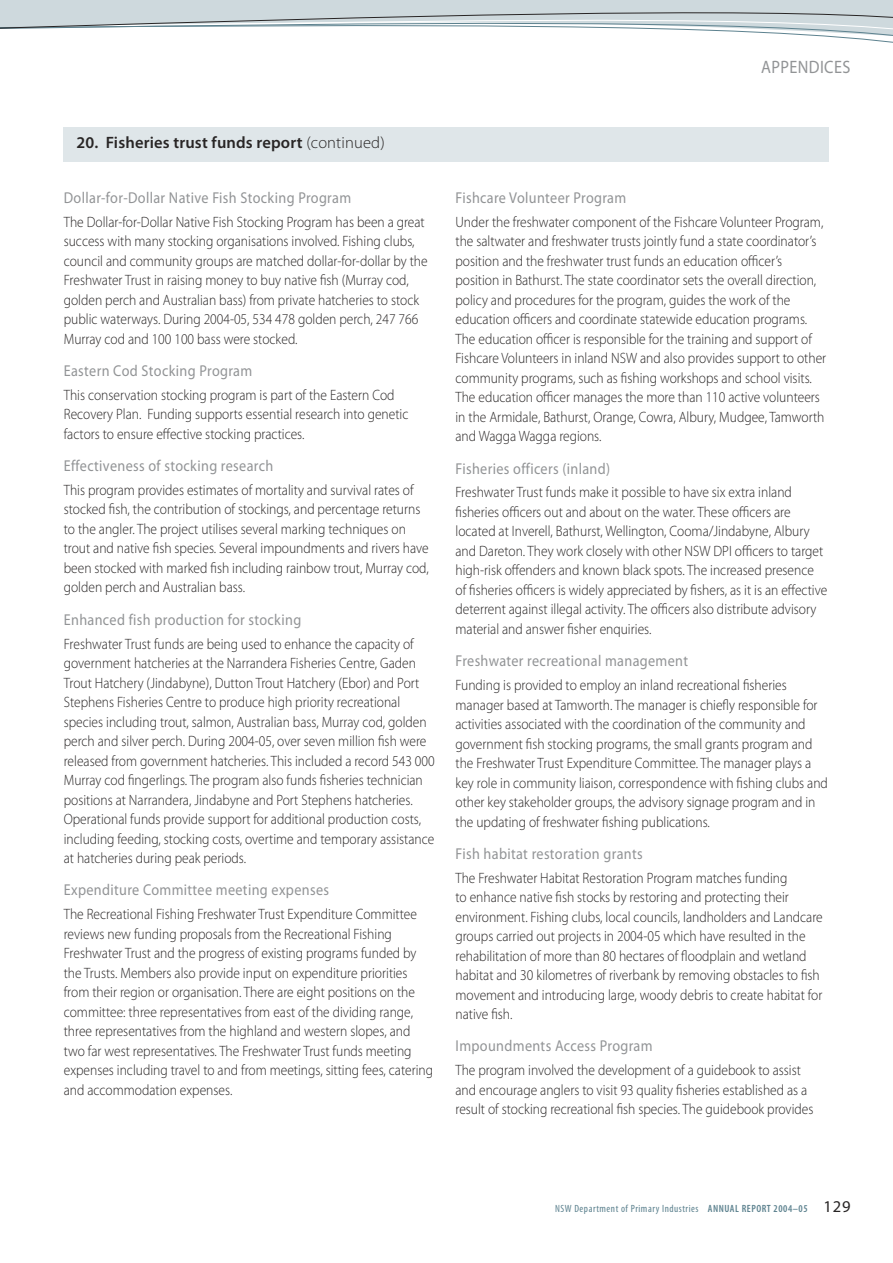
<style>
.page{position:relative;width:893px;height:1263px;background:#fff}
.page>*{position:absolute;margin:0;border:0;box-sizing:border-box;transform-origin:0 0}
.t1{font:18px "Myriad Pro";letter-spacing:.025em;color:#929496;scale:.9 1}
.t2{font:600 16.5px "Myriad Pro";letter-spacing:.01em;color:#282525}
.t3{font:15.75px "Myriad Pro";letter-spacing:.025em;color:#929496;scale:.9 1}
.t4{font:300 15px/19.5px "Myriad Pro";color:#282525;scale:.9 1}
.t5{font:condensed 10.5px "Myriad Pro";letter-spacing:.05em;color:#5d828f}
.s1{font-weight:300}
.s2{font-weight:600}
.s3{font-stretch:normal;font-size:16.5px;color:#282525}
</style>
<div class="page">
<svg style="left:0;top:0;width:893px;height:43px"></svg>
<div style="left:64px;top:128px;width:765px;height:34px;background:#dfe6e9"></div>
<p class="t1" style="left:761px;top:57px;width:101px">APPENDICES</p>
<p class="t2" style="left:77px;top:134px;width:310px">20. Fisheries trust funds report <span class="s1">(continued)</span></p>
<p class="t3" style="left:64px;top:189px;width:321px">Dollar-for-Dollar Native Fish Stocking Program</p>
<p class="t4" style="left:64px;top:212px;width:406px">The Dollar-for-Dollar Native Fish Stocking Program has been a great success with many stocking organisations involved. Fishing clubs, council and community groups are matched dollar-for-dollar by the Freshwater Trust in raising money to buy native fish (Murray cod, golden perch and Australian bass) from private hatcheries to stock public waterways. During 2004-05, 534 478 golden perch, 247 766<br>Murray cod and 100 100 bass were stocked.</p>
<p class="t3" style="left:64px;top:362px;width:211px">Eastern Cod Stocking Program</p>
<p class="t4" style="left:64px;top:385px;width:384px">This conservation stocking program is part of the Eastern Cod<br>Recovery Plan. Funding supports essential research into genetic factors to ensure effective stocking practices.</p>
<p class="t3" style="left:64px;top:457px;width:234px">Effectiveness of stocking research</p>
<p class="t4" style="left:64px;top:480px;width:407px">This program provides estimates of mortality and survival rates of stocked fish, the contribution of stockings, and percentage returns to the angler. The project utilises several marking techniques on trout and native fish species. Several impoundments and rivers have been stocked with marked fish including rainbow trout, Murray cod, golden perch and Australian bass.</p>
<p class="t3" style="left:64px;top:611px;width:265px">Enhanced fish production for stocking</p>
<p class="t4" style="left:64px;top:634px;width:414px">Freshwater Trust funds are being used to enhance the capacity of government hatcheries at the Narrandera Fisheries Centre, Gaden Trout Hatchery (Jindabyne), Dutton Trout Hatchery (Ebor) and Port Stephens Fisheries Centre to produce high priority recreational species including trout, salmon, Australian bass, Murray cod, golden perch and silver perch. During 2004-05, over seven million fish were released from government hatcheries. This included a record 543 000<br>Murray cod fingerlings. The program also funds fisheries technician positions at Narrandera, Jindabyne and Port Stephens hatcheries.<br>Operational funds provide support for additional production costs, including feeding, stocking costs, overtime and temporary assistance at hatcheries during peak periods.</p>
<p class="t3" style="left:64px;top:881px;width:296px">Expenditure Committee meeting expenses</p>
<p class="t4" style="left:64px;top:904px;width:412px">The Recreational Fishing Freshwater Trust Expenditure Committee reviews new funding proposals from the Recreational Fishing Freshwater Trust and the progress of existing programs funded by the Trusts. Members also provide input on expenditure priorities from their region or organisation. There are eight positions on the committee: three representatives from east of the dividing range, three representatives from the highland and western slopes, and two far west representatives. The Freshwater Trust funds meeting expenses including travel to and from meetings, sitting fees, catering and accommodation expenses.</p>
<p class="t3" style="left:455px;top:189px;width:191px">Fishcare Volunteer Program</p>
<p class="t4" style="left:455px;top:212px;width:413px">Under the freshwater component of the Fishcare Volunteer Program, the saltwater and freshwater trusts jointly fund a state coordinator’s position and the freshwater trust funds an education officer’s position in Bathurst. The state coordinator sets the overall direction, policy and procedures for the program, guides the work of the education officers and coordinate statewide education programs.<br>The education officer is responsible for the training and support of Fishcare Volunteers in inland NSW and also provides support to other community programs, such as fishing workshops and school visits.<br>The education officer manages the more than 110 active volunteers in the Armidale, Bathurst, Orange, Cowra, Albury, Mudgee, Tamworth and Wagga Wagga regions.</p>
<p class="t3" style="left:455px;top:460px;width:173px">Fisheries officers (inland)</p>
<p class="t4" style="left:455px;top:483px;width:415px">Freshwater Trust funds make it possible to have six extra inland fisheries officers out and about on the water. These officers are located at Inverell, Bathurst, Wellington, Cooma/Jindabyne, Albury and Dareton. They work closely with other NSW DPI officers to target high-risk offenders and known black spots. The increased presence of fisheries officers is widely appreciated by fishers, as it is an effective deterrent against illegal activity. The officers also distribute advisory material and answer fisher enquiries.</p>
<p class="t3" style="left:455px;top:652px;width:260px">Freshwater recreational management</p>
<p class="t4" style="left:455px;top:675px;width:415px">Funding is provided to employ an inland recreational fisheries manager based at Tamworth. The manager is chiefly responsible for activities associated with the coordination of the community and government fish stocking programs, the small grants program and the Freshwater Trust Expenditure Committee. The manager plays a key role in community liaison, correspondence with fishing clubs and other key stakeholder groups, the advisory signage program and in the updating of freshwater fishing publications.</p>
<p class="t3" style="left:455px;top:845px;width:209px">Fish habitat restoration grants</p>
<p class="t4" style="left:455px;top:868px;width:410px">The Freshwater Habitat Restoration Program matches funding<br>to enhance native fish stocks by restoring and protecting their environment. Fishing clubs, local councils, landholders and Landcare groups carried out projects in 2004-05 which have resulted in the rehabilitation of more than 80 hectares of floodplain and wetland habitat and 30 kilometres of riverbank by removing obstacles to fish movement and introducing large, woody debris to create habitat for native fish.</p>
<p class="t3" style="left:455px;top:1037px;width:221px">Impoundments Access Program</p>
<p class="t4" style="left:455px;top:1060px;width:399px">The program involved the development of a guidebook to assist and encourage anglers to visit 93 quality fisheries established as a result of stocking recreational fish species. The guidebook provides</p>
<p class="t5" style="left:555px;top:1202px;width:297px">NSW Department of Primary Industries <span class="s2">ANNUAL REPORT 2004–05</span> <span class="s3">129</span></p>
</div>
